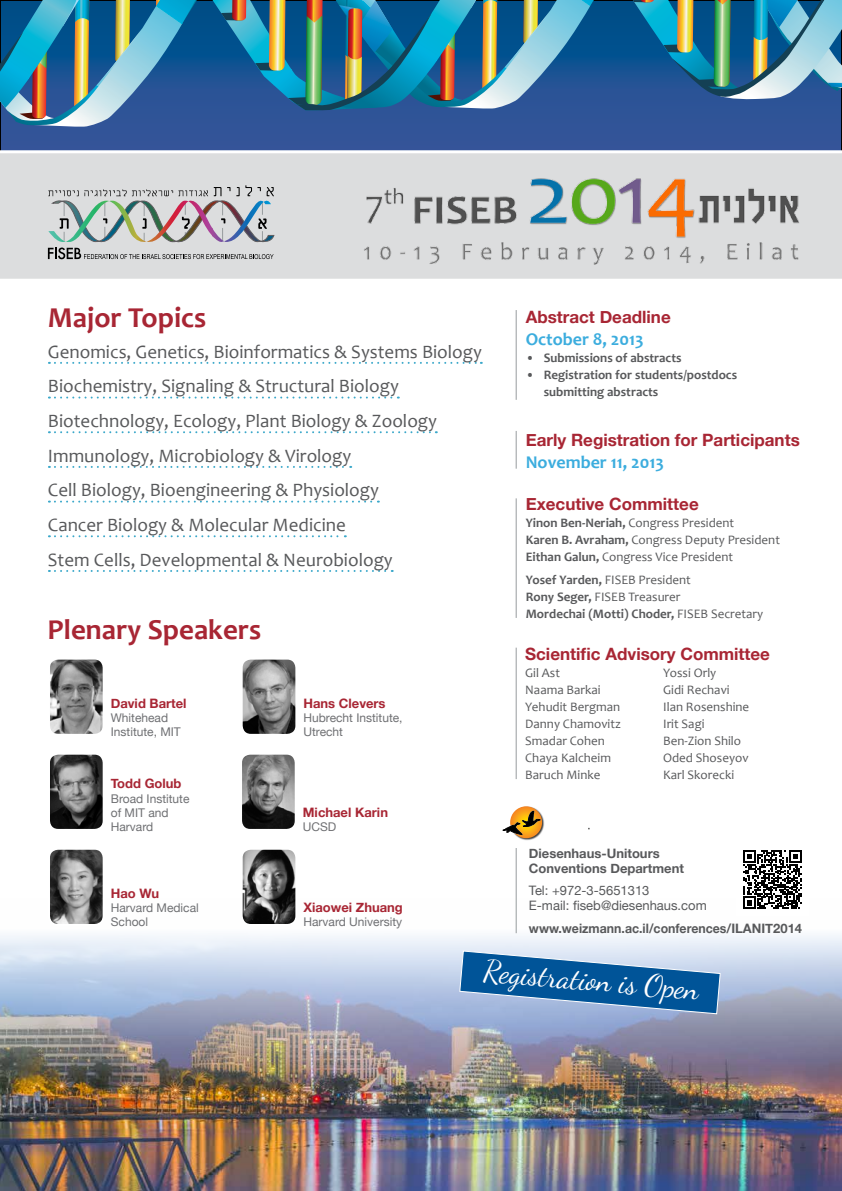
<style>
.page{position:relative;width:842px;height:1191px;background:#fff}
.page>*{position:absolute;margin:0;border:0;box-sizing:border-box;transform-origin:0 0}
.t1{font:30px "Dancing Script";color:#fff}
.t2{font:700 29px "Candara";color:#a82634}
.t3{font:19px/34.7px "Candara";color:#58595b}
.t4{font:700 18px "Candara";color:#3cadde}
.t5{font:700 17px "Helvetica Neue";color:#a82634}
.t6{font:13px/17px "Candara";color:#58595b}
.t7{font:700 13px/17px "Candara";color:#58595b}
.t8{font:700 13px "Helvetica Neue";color:#a82634}
.t9{font:13px/15.6px "Helvetica Neue";color:#58595b}
.t10{font:700 13px "Helvetica Neue";color:#58595b;scale:.95 1}
.t11{font:700 13px/15.6px "Helvetica Neue";color:#58595b}
.t12{font:12px/14.4px "Helvetica Neue";color:#6f7073}
.s1{font-weight:700}
.s2{font-weight:400}
</style>
<div class="page">
<div style="left:0;top:0;width:841px;height:181px;background:#335498"></div>
<img style="left:0;top:899px;width:842px;height:292px">
<svg style="left:0;top:0;width:842px;height:127px"></svg>
<div style="left:510px;top:806px;width:34px;height:34px;background:#000;opacity:.75"></div>
<svg style="left:510px;top:806px;width:32px;height:32px"></svg>
<svg style="left:502px;top:811px;width:88px;height:24px"></svg>
<img style="left:241px;top:850px;width:56px;height:75px">
<div style="left:240px;top:847px;width:58px;height:79px;border:2px solid #fff;border-radius:9px"></div>
<img style="left:49px;top:850px;width:55px;height:75px">
<div style="left:47px;top:847px;width:58px;height:79px;border:2px solid #fff;border-radius:9px"></div>
<img style="left:50px;top:755px;width:52px;height:73px">
<div style="left:47px;top:752px;width:58px;height:79px;border:2px solid #fff;border-radius:9px"></div>
<img style="left:50px;top:660px;width:52px;height:73px">
<div style="left:47px;top:657px;width:58px;height:79px;border:2px solid #fff;border-radius:9px"></div>
<img style="left:243px;top:660px;width:52px;height:73px">
<div style="left:240px;top:657px;width:58px;height:79px;border:2px solid #fff;border-radius:9px"></div>
<img style="left:243px;top:755px;width:51px;height:73px">
<div style="left:240px;top:752px;width:57px;height:79px;border:2px solid #fff;border-radius:9px"></div>
<div style="left:0;top:150px;width:842px;height:129px;background:#dcddde"></div>
<img style="left:342px;top:150px;width:480px;height:129px">
<svg style="left:48px;top:185px;width:227px;height:74px;background:#bbbebe"></svg>
<svg style="left:49px;top:362px;width:433px;height:2px"></svg>
<svg style="left:49px;top:396px;width:350px;height:2px"></svg>
<svg style="left:49px;top:431px;width:388px;height:2px"></svg>
<svg style="left:49px;top:466px;width:302px;height:2px"></svg>
<svg style="left:49px;top:500px;width:330px;height:2px"></svg>
<svg style="left:49px;top:535px;width:297px;height:2px"></svg>
<svg style="left:49px;top:570px;width:344px;height:2px"></svg>
<hr style="left:516px;top:498px;width:1px;height:120px;background:#979c9e">
<hr style="left:516px;top:431px;width:1px;height:38px;background:#979c9e">
<hr style="left:516px;top:310px;width:1px;height:90px;background:#979c9e">
<hr style="left:516px;top:647px;width:1px;height:132px;background:#979c9e">
<hr style="left:516px;top:848px;width:1px;height:85px;background:#979c9e">
<div style="left:736px;top:843px;width:73px;height:73px;background:#fff"></div>
<svg style="left:743px;top:850px;width:59px;height:59px"></svg>
<svg style="left:459px;top:950px;width:262px;height:64px;background:#4d85b8"></svg>
<h2 class="t2" style="left:48px;top:299px;width:160px">Major Topics</h2>
<p class="t3" style="left:48px;top:334px;width:436px">Genomics, Genetics, Bioinformatics &amp; Systems Biology Biochemistry, Signaling &amp; Structural Biology Biotechnology, Ecology, Plant Biology &amp; Zoology Immunology, Microbiology &amp; Virology<br>Cell Biology, Bioengineering &amp; Physiology<br>Cancer Biology &amp; Molecular Medicine<br>Stem Cells, Developmental &amp; Neurobiology</p>
<h2 class="t2" style="left:47px;top:611px;width:215px">Plenary Speakers</h2>
<p class="t8" style="left:111px;top:692px;width:77px">David Bartel</p>
<p class="t12" style="left:111px;top:711px;width:72px">Whitehead<br>Institute, MIT</p>
<p class="t8" style="left:111px;top:773px;width:72px">Todd Golub</p>
<p class="t12" style="left:111px;top:792px;width:80px">Broad Institute of MIT and<br>Harvard</p>
<p class="t8" style="left:111px;top:883px;width:50px">Hao Wu</p>
<p class="t12" style="left:111px;top:901px;width:90px">Harvard Medical<br>School</p>
<p class="t8" style="left:303px;top:692px;width:84px">Hans Clevers</p>
<p class="t12" style="left:303px;top:711px;width:101px">Hubrecht Institute,<br>Utrecht</p>
<p class="t8" style="left:303px;top:802px;width:87px">Michael Karin</p>
<p class="t12" style="left:303px;top:820px;width:35px">UCSD</p>
<p class="t8" style="left:303px;top:897px;width:101px">Xiaowei Zhuang</p>
<p class="t12" style="left:303px;top:915px;width:100px">Harvard University</p>
<p class="t5" style="left:526px;top:303px;width:147px">Abstract Deadline</p>
<p class="t4" style="left:526px;top:327px;width:120px">October 8, 2013</p>
<p class="t7" style="left:544px;top:349px;width:139px">Submissions of abstracts</p>
<p class="t6" style="left:526px;top:349px;width:10px">•</p>
<p class="t6" style="left:526px;top:366px;width:10px">•</p>
<p class="t7" style="left:544px;top:366px;width:195px">Registration for students/postdocs</p>
<p class="t7" style="left:544px;top:383px;width:116px">submitting abstracts</p>
<p class="t5" style="left:526px;top:426px;width:276px">Early Registration for Participants</p>
<p class="t4" style="left:526px;top:450px;width:140px">November 11, 2013</p>
<p class="t5" style="left:526px;top:491px;width:175px">Executive Committee</p>
<p class="t6" style="left:526px;top:514px;width:256px"><span class="s1">Yinon Ben-Neriah,</span> Congress President<br><span class="s1">Karen .B Avraham,</span> Congress Deputy President<br><span class="s1">Eithan Galun,</span> Congress Vice President</p>
<p class="t7" style="left:526px;top:571px;width:239px">Yosef Yarden, <span class="s2">FISEB President<br></span>Rony Seger, <span class="s2">FISEB Treasurer<br></span>Mordechai (Motti) Choder, <span class="s2">FISEB Secretary</span></p>
<p class="t5" style="left:525px;top:641px;width:246px">Scientific Advisory Committee</p>
<p class="t6" style="left:525px;top:664px;width:97px">Gil Ast<br>Naama Barkai<br>Yehudit Bergman<br>Danny Chamovitz<br>Smadar Cohen<br>Chaya Kalcheim<br>Baruch Minke</p>
<p class="t6" style="left:663px;top:664px;width:88px">Yossi Orly<br>Gidi Rechavi<br>Ilan Rosenshine<br>Irit Sagi<br>Ben-Zion Shilo<br>Oded Shoseyov<br>Karl Skorecki</p>
<p class="t11" style="left:529px;top:845px;width:157px">Diesenhaus-Unitours<br>Conventions Department</p>
<p class="t9" style="left:529px;top:883px;width:179px">Tel: +972-3-5651313<br>E-mail: fiseb@diesenhaus.com</p>
<p class="t10" style="left:529px;top:918px;width:289px">www.weizmann.ac /i l. conferences/ILANIT2014</p>
<h1 class="t1" style="left:485px;top:952px;width:217px;rotate:5deg">Registration is Open</h1>
</div>
